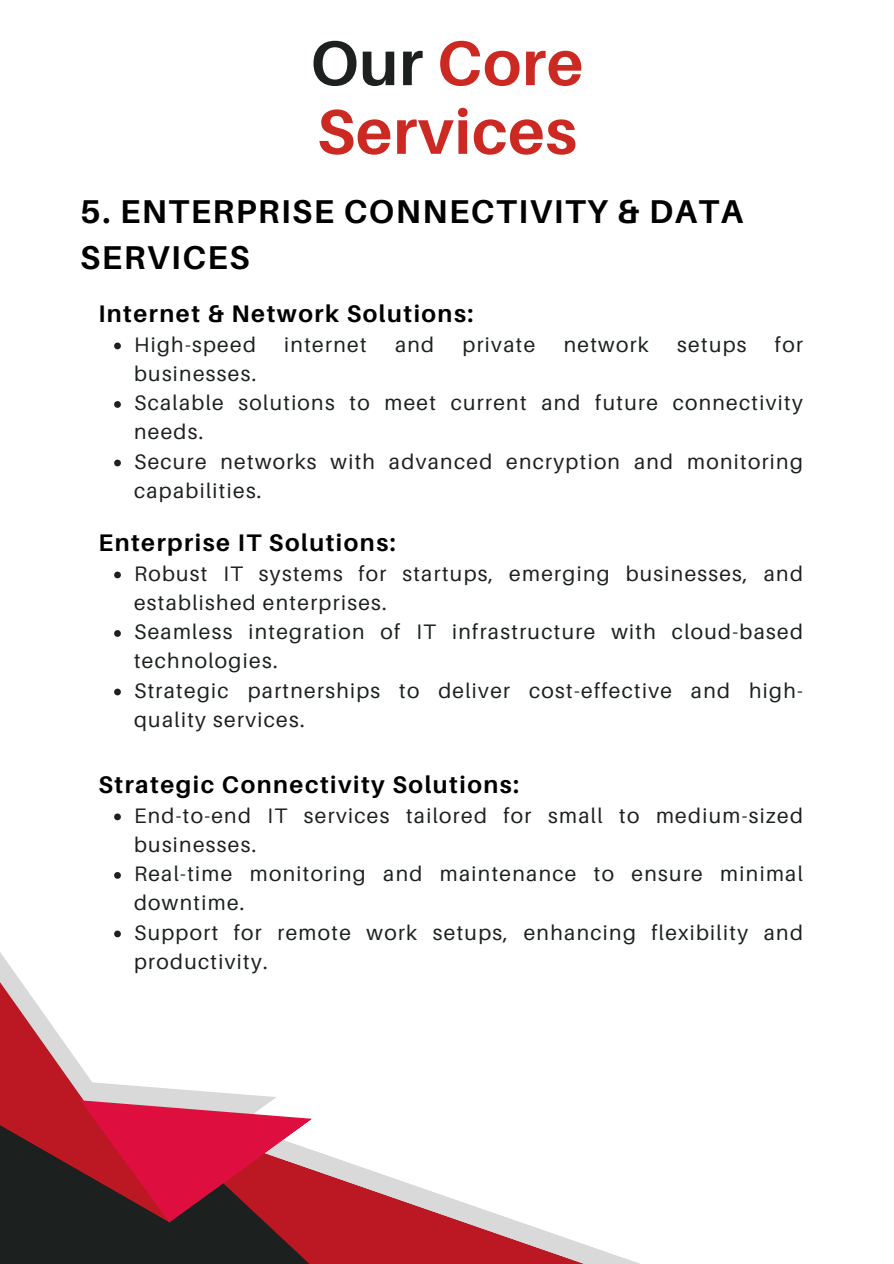
<style>
.page{position:relative;width:894px;height:1264px;background:#fff}
.page>*{position:absolute;margin:0;border:0;box-sizing:border-box;transform-origin:0 0}
.t1{font:700 63px/68.7px "Aileron";letter-spacing:.015em;color:#cc2922}
.t2{font:700 33px/46.2px "Aileron";letter-spacing:.045em;color:#000}
.t3{font:700 24px "Aileron";letter-spacing:.065em;color:#000}
.t4{font:21px/29.2px "Aileron";letter-spacing:.065em;color:#1c2120}
.s1{color:#1c2120}
</style>
<div class="page">
<div style="left:0;top:1223px;width:147px;height:40px;background:#1c2120"></div>
<svg style="left:147px;top:1150px;width:485px;height:113px"></svg>
<svg style="left:0;top:695px;width:170px;height:528px"></svg>
<svg style="left:45px;top:1078px;width:267px;height:144px;background:#b84558"></svg>
<svg style="left:114px;top:342px;width:7px;height:7px"></svg>
<svg style="left:114px;top:401px;width:7px;height:7px"></svg>
<svg style="left:114px;top:459px;width:7px;height:7px"></svg>
<svg style="left:114px;top:571px;width:7px;height:7px"></svg>
<svg style="left:114px;top:630px;width:7px;height:7px"></svg>
<svg style="left:114px;top:688px;width:7px;height:7px"></svg>
<svg style="left:114px;top:813px;width:7px;height:7px"></svg>
<svg style="left:114px;top:872px;width:7px;height:6px"></svg>
<svg style="left:114px;top:930px;width:7px;height:7px"></svg>
<h1 class="t1" style="left:310px;top:27px;width:274px"><span class="s1">Our</span> Core<br>Services</h1>
<h2 class="t2" style="left:80px;top:188px;width:664px">5. ENTERPRISE CONNECTIVITY &amp; DATA<br>SERVICES</h2>
<h3 class="t3" style="left:98px;top:299px;width:376px">Internet &amp; Network Solutions:</h3>
<p class="t4" style="left:134px;top:329px;width:123px">High-speed</p>
<p class="t4" style="left:284px;top:329px;width:84px">internet</p>
<p class="t4" style="left:395px;top:329px;width:41px">and</p>
<p class="t4" style="left:462px;top:329px;width:74px">private</p>
<p class="t4" style="left:563px;top:329px;width:87px">network</p>
<p class="t4" style="left:677px;top:329px;width:71px">setups</p>
<p class="t4" style="left:774px;top:329px;width:29px">for</p>
<p class="t4" style="left:134px;top:358px;width:124px">businesses.</p>
<p class="t4" style="left:134px;top:387px;width:670px">Scalable solutions to meet current and future connectivity needs.</p>
<p class="t4" style="left:134px;top:446px;width:670px">Secure networks with advanced encryption and monitoring capabilities.</p>
<h3 class="t3" style="left:98px;top:528px;width:299px">Enterprise IT Solutions:</h3>
<p class="t4" style="left:134px;top:558px;width:670px">Robust IT systems for startups, emerging businesses, and established enterprises.</p>
<p class="t4" style="left:134px;top:616px;width:670px">Seamless integration of IT infrastructure with cloud-based technologies.</p>
<p class="t4" style="left:134px;top:675px;width:670px">Strategic partnerships to deliver cost-effective and high&shy;quality services.</p>
<h3 class="t3" style="left:98px;top:770px;width:422px">Strategic Connectivity Solutions:</h3>
<p class="t4" style="left:134px;top:800px;width:670px">End-to-end IT services tailored for small to medium-sized businesses.</p>
<p class="t4" style="left:134px;top:858px;width:670px">Real-time monitoring and maintenance to ensure minimal downtime.</p>
<p class="t4" style="left:134px;top:917px;width:670px">Support for remote work setups, enhancing flexibility and productivity.</p>
</div>
